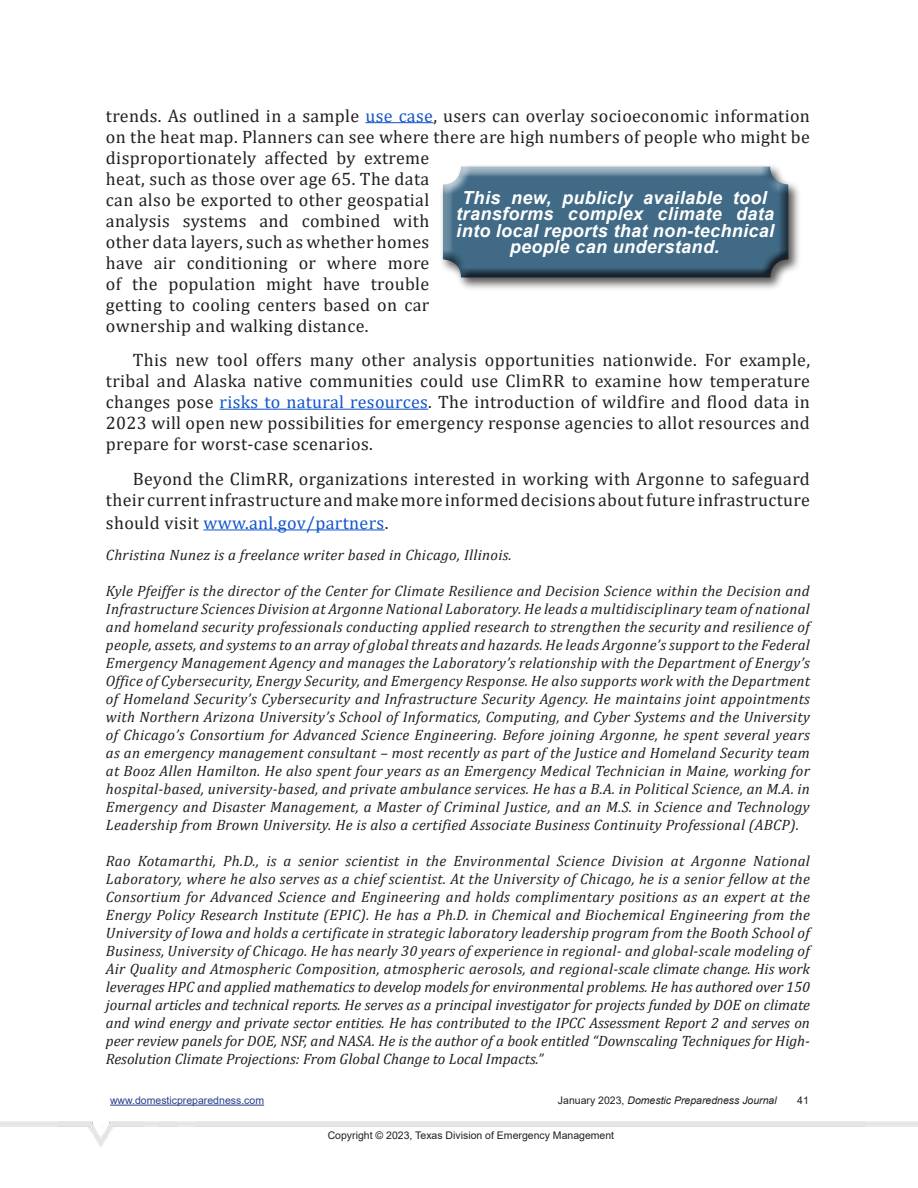
<style>
.page{position:relative;width:918px;height:1188px;background:#fff}
.page>*{position:absolute;margin:0;border:0;box-sizing:border-box;transform-origin:0 0}
.t1{font:18px/21px "Cambria";letter-spacing:.02em;color:#231f20}
.t2{font:italic 700 18px/16.5px "Arial";letter-spacing:.02em;color:#fff;text-align:center}
.t3{font:18px "Cambria";letter-spacing:.02em;color:#15c}
.t4{font:italic 15px/18px "Cambria";letter-spacing:.02em;color:#231f20;text-align:justify}
.t5{font:10.5px "Arial";color:#231f20}
.t6{font:italic 10.5px "Arial";color:#231f20}
.t7{font:10.5px "Arial";color:#253f8e}
.s1{color:#15c}
.s2{color:#231f20}
.s3{font-style:normal}
</style>
<div class="page">
<img style="left:0;top:1121px;width:918px;height:26px">
<hr style="left:110px;top:1105px;width:154px;height:1px;background:#253f8e">
<hr style="left:365px;top:122px;width:68px;height:1px;background:#15c">
<hr style="left:220px;top:409px;width:208px;height:1px;background:#15c">
<hr style="left:203px;top:529px;width:182px;height:1px;background:#15c">
<div style="left:439px;top:163px;width:363px;height:128px;background:#231f20;opacity:.75"></div>
<div style="left:441px;top:163px;width:358px;height:116px;background:#231f20;opacity:.75"></div>
<p class="t1" style="left:106px;top:105px;width:706px">trends. As outlined in a sample <span class="s1">use case</span>, users can overlay socioeconomic information on the heat map. Planners can see where there are high numbers of people who might be disproportionately affected by extreme<br>heat, such as those over age 65. The data<br>can also be exported to other geospatial<br>analysis systems and combined with<br>other data layers, such as whether homes<br>have air conditioning or where more<br>of the population might have trouble<br>getting to cooling centers based on car<br>ownership and walking distance.</p>
<p class="t1" style="left:106px;top:349px;width:706px;text-align:justify;text-indent:27px">This new tool offers many other analysis opportunities nationwide. For example, tribal and Alaska native communities could use ClimRR to examine how temperature changes pose <span class="s1">risks to natural resources</span>. The introduction of wildfire and flood data in 2023 will open new possibilities for emergency response agencies to allot resources and prepare for worst-case scenarios.</p>
<p class="t1" style="left:106px;top:468px;width:706px;text-align:right">Beyond the ClimRR, organizations interested in working with Argonne to safeguard their current infrastructure and make more informed decisions about future infrastructure</p>
<p class="t3" style="left:106px;top:512px;width:284px"><span class="s2">should visit</span> www.anl.gov/partners<span class="s2">.</span></p>
<p class="t4" style="left:106px;top:546px;width:407px">Christina Nunez is a freelance writer based in Chicago, Illinois.</p>
<p class="t4" style="left:106px;top:582px;width:706px">Kyle Pfeiffer is the director of the Center for Climate Resilience and Decision Science within the Decision and Infrastructure Sciences Division at Argonne National Laboratory. He leads a multidisciplinary team of national and homeland security professionals conducting applied research to strengthen the security and resilience of people, assets, and systems to an array of global threats and hazards. He leads Argonne’s support to the Federal Emergency Management Agency and manages the Laboratory’s relationship with the Department of Energy’s Office of Cybersecurity, Energy Security, and Emergency Response. He also supports work with the Department of Homeland Security’s Cybersecurity and Infrastructure Security Agency. He maintains joint appointments with Northern Arizona University’s School of Informatics, Computing, and Cyber Systems and the University of Chicago’s Consortium for Advanced Science Engineering. Before joining Argonne, he spent several years as an emergency management consultant – most recently as part of the Justice and Homeland Security team at Booz Allen Hamilton. He also spent four years as an Emergency Medical Technician in Maine, working for hospital-based, university-based, and private ambulance services. He has a B.A. in Political Science, an M.A. in Emergency and Disaster Management, a Master of Criminal Justice, and an M.S. in Science and Technology Leadership from Brown University. He is also a certified Associate Business Continuity Professional (ABCP).</p>
<p class="t4" style="left:106px;top:852px;width:706px">Rao Kotamarthi, Ph.D., is a senior scientist in the Environmental Science Division at Argonne National Laboratory, where he also serves as a chief scientist. At the University of Chicago, he is a senior fellow at the Consortium for Advanced Science and Engineering and holds complimentary positions as an expert at the Energy Policy Research Institute (EPIC). He has a Ph.D. in Chemical and Biochemical Engineering from the University of Iowa and holds a certificate in strategic laboratory leadership program from the Booth School of Business, University of Chicago. He has nearly 30 years of experience in regional- and global-scale modeling of Air Quality and Atmospheric Composition, atmospheric aerosols, and regional-scale climate change. His work leverages HPC and applied mathematics to develop models for environmental problems. He has authored over 150 journal articles and technical reports. He serves as a principal investigator for projects funded by DOE on climate and wind energy and private sector entities. He has contributed to the IPCC Assessment Report 2 and serves on peer review panels for DOE, NSF, and NASA. He is the author of a book entitled “Downscaling Techniques for High-Resolution Climate Projections: From Global Change to Local Impacts.”</p>
<p class="t2" style="left:456px;top:190px;width:320px">This new, publicly available tool transforms complex climate data into local reports that non-technical people can understand.</p>
<p class="t7" style="left:110px;top:1093px;width:156px">www.domesticpreparedness.com</p>
<p class="t6" style="left:558px;top:1094px;width:220px"><span class="s3">January 2023,</span> Domestic Preparedness Journal</p>
<p class="t5" style="left:797px;top:1093px;width:13px">41</p>
<p class="t5" style="left:328px;top:1128px;width:288px">Copyright © 2023, Texas Division of Emergency Management</p>
</div>
